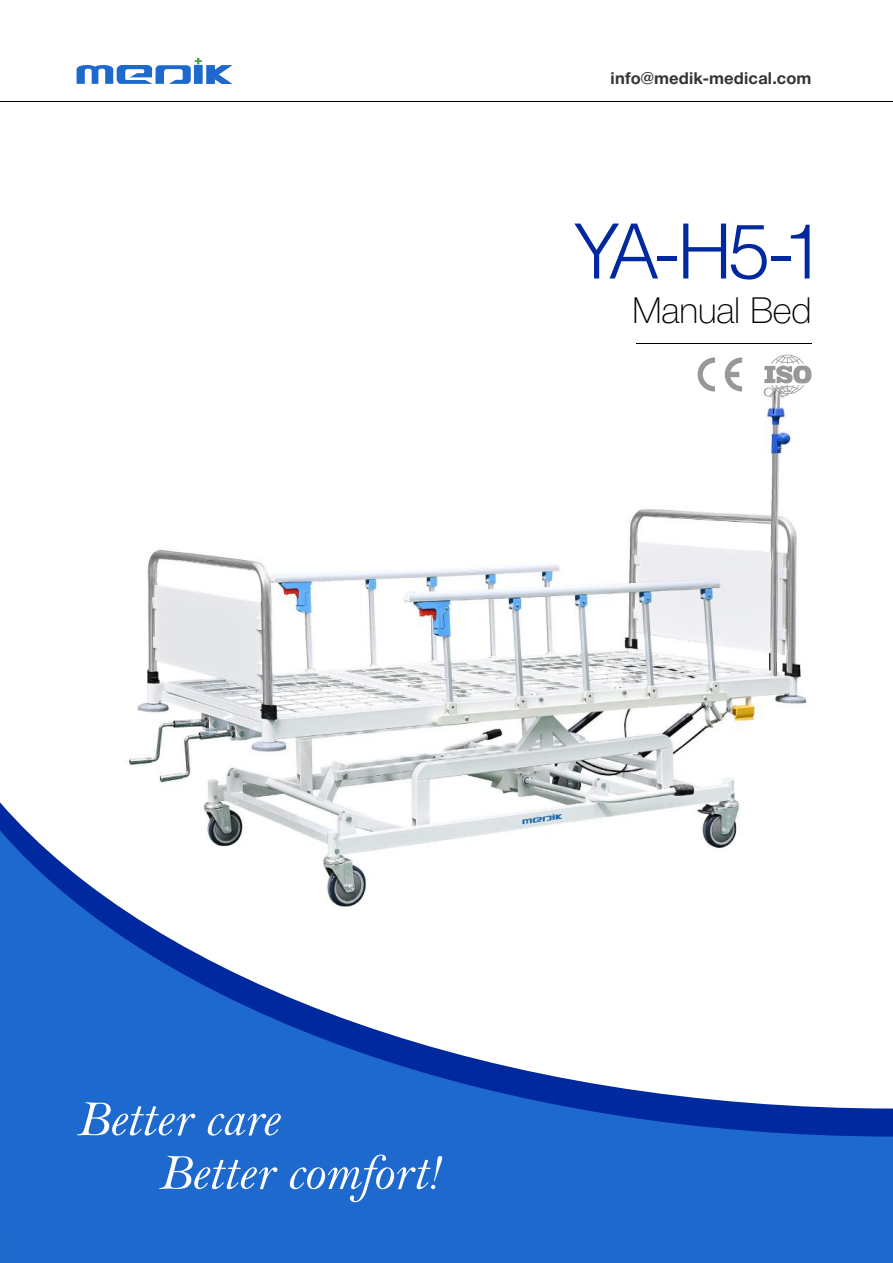
<style>
.page{position:relative;width:893px;height:1263px;background:#fff}
.page>*{position:absolute;margin:0;border:0;box-sizing:border-box;transform-origin:0 0}
.t1{font:300 76.35px "Helvetica";color:#00289f}
.t2{font:italic 51.15px "Bell";letter-spacing:-.005em;color:#fff}
.t3{font:100 36px "Helvetica Neue Cyr";color:#000}
.t4{font:700 16.5px "Helvetica Neue Cyr";letter-spacing:.01em;color:#353535}
</style>
<div class="page">
<img style="left:129px;top:354px;width:678px;height:448px">
<svg style="left:0;top:802px;width:741px;height:28px"></svg>
<hr style="left:636px;top:343px;width:176px;height:1px;background:#000">
<hr style="left:0;top:102px;width:892px;height:1px;background:#000">
<svg style="left:77px;top:58px;width:156px;height:26px"></svg>
<svg style="left:698px;top:357px;width:17px;height:35px"></svg>
<svg style="left:725px;top:357px;width:17px;height:35px"></svg>
<svg style="left:764px;top:355px;width:48px;height:39px"></svg>
<svg style="left:0;top:830px;width:893px;height:433px;fill:#1e69cd"></svg>
<p class="t4" style="left:611px;top:69px;width:202px">info@medik-medical.com</p>
<h1 class="t1" style="left:573px;top:190px;width:252px">YA-H5-1</h1>
<p class="t3" style="left:633px;top:290px;width:181px">Manual Bed</p>
<p class="t2" style="left:77px;top:1090px;width:204px">Better care</p>
<p class="t2" style="left:159px;top:1143px;width:283px">Better comfort!</p>
</div>
